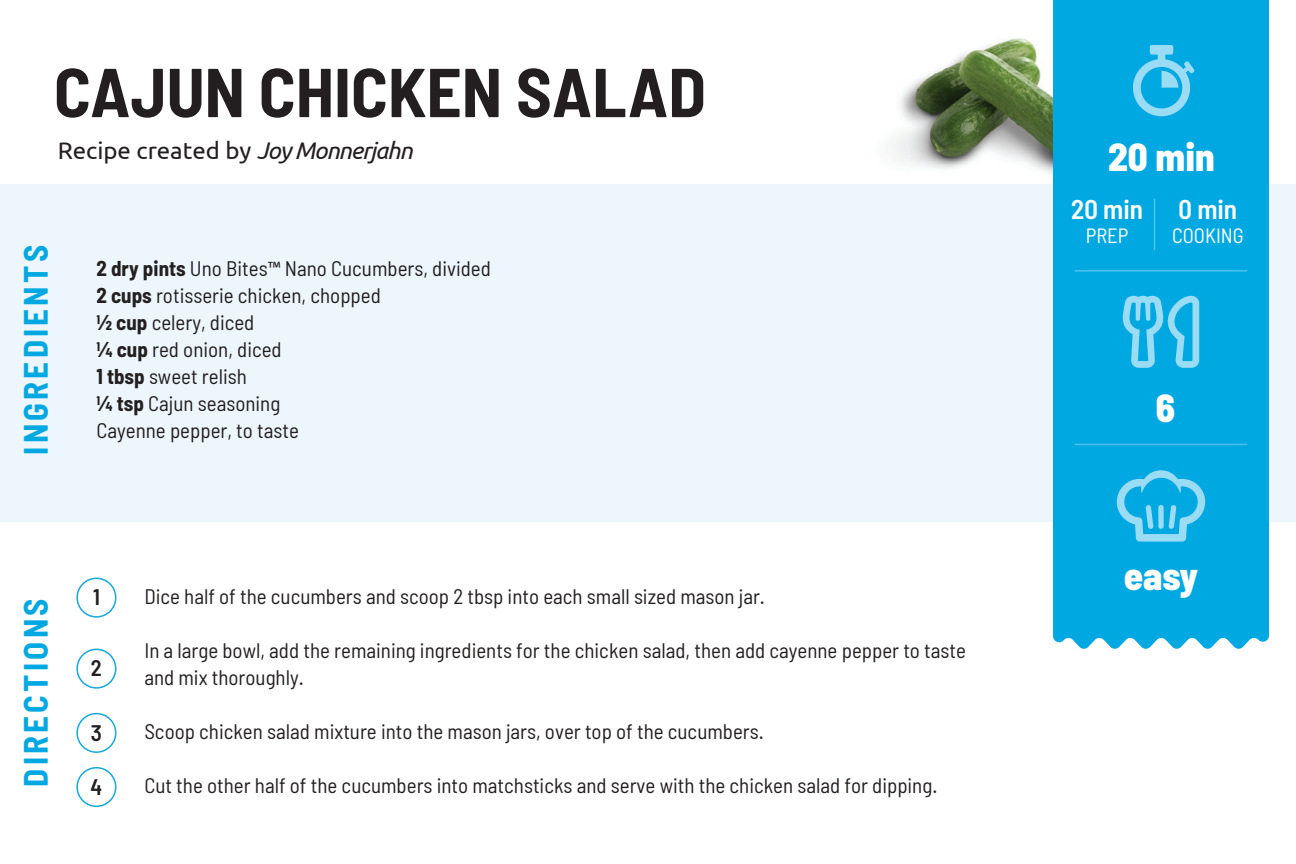
<style>
.page{position:relative;width:1296px;height:864px;background:#fff}
.page>*{position:absolute;margin:0;border:0;box-sizing:border-box;transform-origin:0 0}
.t1{font:700 semi-condensed 69px "Barlow";color:#231f20}
.t2{font:800 semi-condensed 39px "Barlow";color:#fff}
.t3{font:700 semi-condensed 33px "Barlow";letter-spacing:.1em;color:#00a8e2}
.t4{font:600 semi-condensed 27px "Barlow";color:#fff}
.t5{font:24px "Ubuntu";color:#231f20}
.t6{font:600 semi-condensed 22.5px "Barlow";color:#231f20}
.t7{font:semi-condensed 21px/27px "Barlow";color:#231f20}
.t8{font:semi-condensed 20.7px "Barlow";color:#fff}
.s1{font-style:italic}
.s2{font-weight:700}
.s3{font-family:"Myriad Pro";font-stretch:normal}
</style>
<div class="page">
<div style="left:0;top:184px;width:1296px;height:338px;background:#edf6fc"></div>
<div style="left:76px;top:578px;width:40px;height:40px;border:2px solid #17a6df;border-radius:50%"></div>
<div style="left:76px;top:649px;width:40px;height:40px;border:2px solid #17a6df;border-radius:50%"></div>
<div style="left:76px;top:713px;width:40px;height:40px;border:2px solid #17a6df;border-radius:50%"></div>
<div style="left:76px;top:767px;width:40px;height:40px;border:2px solid #17a6df;border-radius:50%"></div>
<img style="left:892px;top:38px;width:161px;height:136px">
<div style="left:1053px;top:0;width:216px;height:649px;background:#00a8e2"></div>
<svg style="left:1123px;top:296px;width:76px;height:72px;background:#43bfe9"></svg>
<svg style="left:1117px;top:470px;width:88px;height:72px;background:#32b9e7"></svg>
<div style="left:1158px;top:505px;width:6px;height:24px;background:#99dcf3;border-radius:2px"></div>
<svg style="left:1133px;top:45px;width:61px;height:71px;background:#3ebde8"></svg>
<hr style="left:1075px;top:270px;width:172px;height:2px;background:#fff">
<hr style="left:1075px;top:444px;width:172px;height:1px;background:#fff">
<hr style="left:1154px;top:199px;width:1px;height:51px;background:#fff">
<h1 class="t1" style="left:54px;top:49px;width:654px">CAJUN CHICKEN SALAD</h1>
<p class="t5" style="left:58px;top:136px;width:356px">Recipe created by <span class="s1">Joy Monnerjahn</span></p>
<h3 class="t3" style="left:15px;top:455px;width:211px;rotate:-90deg">INGREDIENTS</h3>
<p class="t7" style="left:96px;top:255px;width:396px"><span class="s2">2 dry pints</span> Uno Bites<span class="s3">™</span> Nano Cucumbers, divided<br><span class="s2">2 cups</span> rotisserie chicken, chopped<br><span class="s2">½ cup</span> celery, diced<br><span class="s2">¼ cup</span> red onion, diced<br><span class="s2">1 tbsp</span> sweet relish<br><span class="s2">¼ tsp</span> Cajun seasoning<br>Cayenne pepper, to taste</p>
<h3 class="t3" style="left:15px;top:787px;width:190px;rotate:-90deg">DIRECTIONS</h3>
<p class="t6" style="left:93px;top:583px;width:8px">1</p>
<p class="t6" style="left:91px;top:654px;width:12px">2</p>
<p class="t6" style="left:91px;top:719px;width:13px">3</p>
<p class="t6" style="left:91px;top:773px;width:13px">4</p>
<p class="t7" style="left:144px;top:583px;width:622px">Dice half of the cucumbers and scoop 2 tbsp into each small sized mason jar.</p>
<p class="t7" style="left:144px;top:637px;width:823px">In a large bowl, add the remaining ingredients for the chicken salad, then add cayenne pepper to taste and mix thoroughly.</p>
<p class="t7" style="left:144px;top:718px;width:621px">Scoop chicken salad mixture into the mason jars, over top of the cucumbers.</p>
<p class="t7" style="left:144px;top:772px;width:795px">Cut the other half of the cucumbers into matchsticks and serve with the chicken salad for dipping.</p>
<h2 class="t2" style="left:1108px;top:133px;width:108px">20 min</h2>
<p class="t4" style="left:1071px;top:192px;width:73px">20 min</p>
<p class="t8" style="left:1086px;top:223px;width:44px">PREP</p>
<p class="t4" style="left:1179px;top:192px;width:60px">0 min</p>
<p class="t8" style="left:1172px;top:223px;width:73px">COOKING</p>
<h2 class="t2" style="left:1156px;top:383px;width:21px">6</h2>
<h2 class="t2" style="left:1124px;top:552px;width:76px">easy</h2>
</div>
